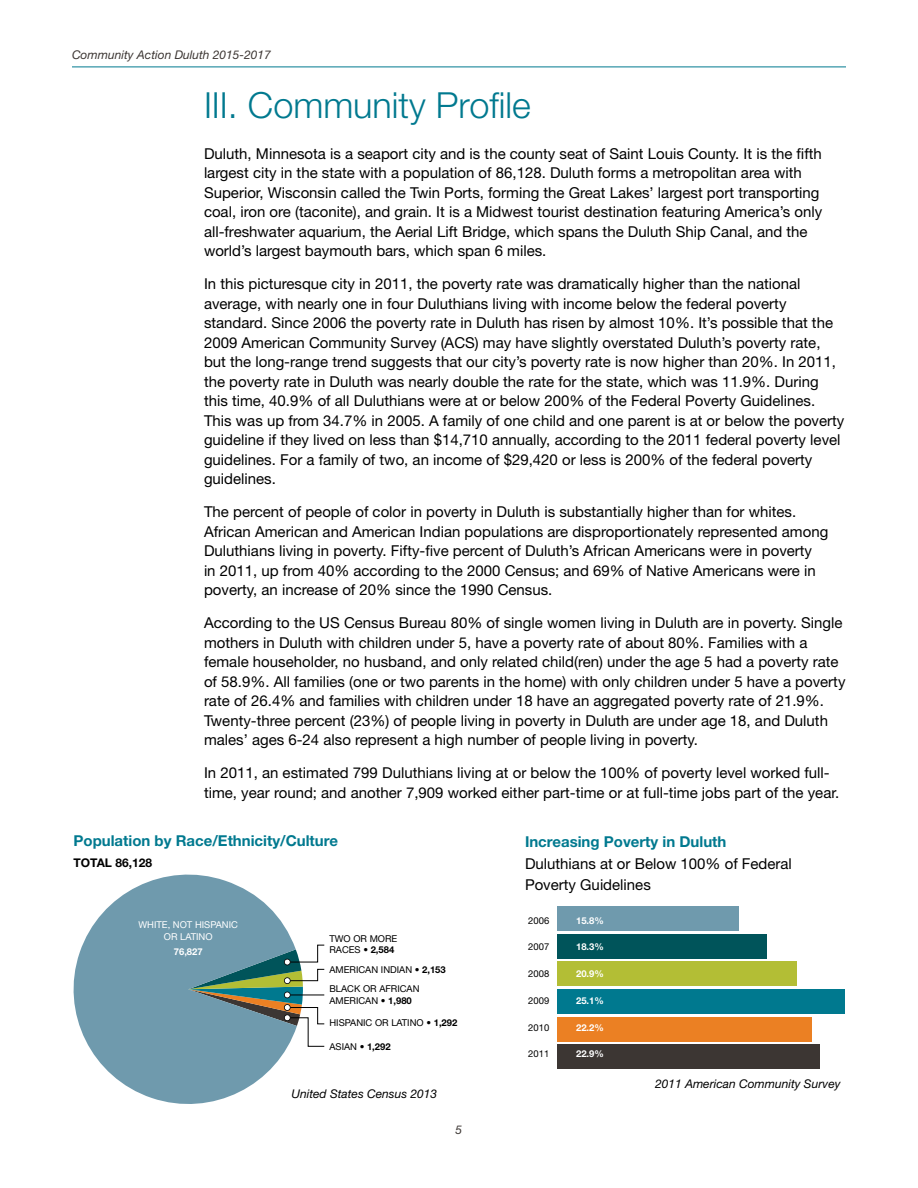
<style>
.page{position:relative;width:918px;height:1188px;background:#fff}
.page>*{position:absolute;margin:0;border:0;box-sizing:border-box;transform-origin:0 0}
.t1{font:300 36px "Helvetica Neue";color:#00798f}
.t2{font:15px/19.5px "Helvetica Neue";color:#000}
.t3{font:700 15px "Helvetica Neue";color:#00798f}
.t4{font:italic 12px "Helvetica Neue";color:#000}
.t5{font:italic 12px "Helvetica Neue";color:#3c3633}
.t6{font:700 12px "Helvetica Neue";color:#000}
.t7{font:9.45px/11.4px "Helvetica Neue";color:#000}
.t8{font:700 9.45px "Helvetica Neue";color:#fff}
.t9{font:9.45px/11.4px "Helvetica Neue";color:#fff;text-align:center}
.s1{font-weight:700}
</style>
<div class="page">
<hr style="left:72px;top:67px;width:774px;height:1px;background:#00798f">
<svg style="left:74px;top:874px;width:220px;height:230px;fill:#6f9aad"></svg>
<svg style="left:188px;top:944px;width:137px;height:103px"></svg>
<div style="left:557px;top:1044px;width:263px;height:25px;background:#3c3633"></div>
<div style="left:557px;top:1017px;width:255px;height:24px;background:#eb8023"></div>
<div style="left:557px;top:989px;width:288px;height:25px;background:#00798f"></div>
<div style="left:557px;top:961px;width:240px;height:25px;background:#b3be35"></div>
<div style="left:557px;top:934px;width:210px;height:25px;background:#00545a"></div>
<div style="left:557px;top:906px;width:181px;height:25px;background:#6f9aad"></div>
<p class="t5" style="left:72px;top:47px;width:200px">Community Action Duluth 2015-2017</p>
<h1 class="t1" style="left:204px;top:84px;width:328px">III . Community Profile</h1>
<p class="t2" style="left:204px;top:144px;width:620px">Duluth, Minnesota is a seaport city and is the county seat of Saint Louis County. It is the fifth largest city in the state with a population of 86,128. Duluth forms a metropolitan area with Superior, Wisconsin called the Twin Ports, forming the Great Lakes’ largest port transporting coal, iron ore (taconite), and grain. It is a Midwest tourist destination featuring America’s only all-freshwater aquarium, the Aerial Lift Bridge, which spans the Duluth Ship Canal, and the world’s largest baymouth bars, which span 6 miles.</p>
<p class="t2" style="left:204px;top:274px;width:642px">In this picturesque city in 2011, the poverty rate was dramatically higher than the national average, with nearly one in four Duluthians living with income below the federal poverty standard. Since 2006 the poverty rate in Duluth has risen by almost 10%. It’s possible that the 2009 American Community Survey (ACS) may have slightly overstated Duluth’s poverty rate, but the long-range trend suggests that our city’s poverty rate is now higher than 20%. In 2011, the poverty rate in Duluth was nearly double the rate for the state, which was 11.9%. During this time, 40.9% of all Duluthians were at or below 200% of the Federal Poverty Guidelines.<br>This was up from 34.7% in 2005. A family of one child and one parent is at or below the poverty guideline if they lived on less than $14,710 annually, according to the 2011 federal poverty level guidelines. For a family of two, an income of $29,420 or less is 200% of the federal poverty guidelines.</p>
<p class="t2" style="left:204px;top:502px;width:626px">The percent of people of color in poverty in Duluth is substantially higher than for whites.<br>African American and American Indian populations are disproportionately represented among Duluthians living in poverty. Fifty-five percent of Duluth’s African Americans were in poverty<br>in 2011, up from 40% according to the 2000 Census; and 69% of Native Americans were in poverty, an increase of 20% since the 1990 Census.</p>
<p class="t2" style="left:204px;top:613px;width:643px">According to the US Census Bureau 80% of single women living in Duluth are in poverty. Single mothers in Duluth with children under 5, have a poverty rate of about 80%. Families with a female householder, no husband, and only related child(ren) under the age 5 had a poverty rate of 58.9%. All families (one or two parents in the home) with only children under 5 have a poverty rate of 26.4% and families with children under 18 have an aggregated poverty rate of 21.9%.<br>Twenty-three percent (23%) of people living in poverty in Duluth are under age 18, and Duluth males’ ages 6-24 also represent a high number of people living in poverty.</p>
<p class="t2" style="left:204px;top:763px;width:637px">In 2011, an estimated 799 Duluthians living at or below the 100% of poverty level worked full&shy;time, year round; and another 7,909 worked either part-time or at full-time jobs part of the year.</p>
<p class="t3" style="left:74px;top:831px;width:266px">Population by Race/Ethnicity/Culture</p>
<p class="t6" style="left:74px;top:855px;width:80px">Total 86,128</p>
<p class="t9" style="left:139px;top:919px;width:101px">WHITE, NOT HISPANIC<br>OR LATINO</p>
<p class="t8" style="left:174px;top:946px;width:30px">76,827</p>
<p class="t7" style="left:329px;top:933px;width:69px">TWO OR MORE<br>RACES • <span class="s1">2,584</span></p>
<p class="t7" style="left:329px;top:959px;width:118px;line-height:19.5px">AMERICAN INDIAN • <span class="s1">2,153<br></span>BLACK OR AFRICAN</p>
<p class="t7" style="left:329px;top:994px;width:84px">AMERICAN • <span class="s1">1,980</span></p>
<p class="t7" style="left:329px;top:1017px;width:129px">HISPANIC OR LATINO • <span class="s1">1,292</span></p>
<p class="t7" style="left:329px;top:1041px;width:63px">ASIAN • <span class="s1">1,292</span></p>
<p class="t4" style="left:291px;top:1087px;width:147px">United States Census 2013</p>
<p class="t5" style="left:456px;top:1123px;width:8px">5</p>
<p class="t3" style="left:525px;top:832px;width:203px">Increasing Poverty in Duluth</p>
<p class="t2" style="left:525px;top:853px;width:268px;line-height:21px">Duluthians at or Below 100% of Federal<br>Poverty Guidelines</p>
<p class="t7" style="left:528px;top:914px;width:23px">2006</p>
<p class="t8" style="left:576px;top:914px;width:29px">15.8%</p>
<p class="t7" style="left:528px;top:941px;width:23px">2007</p>
<p class="t8" style="left:576px;top:941px;width:29px">18.3%</p>
<p class="t7" style="left:528px;top:968px;width:23px">2008</p>
<p class="t8" style="left:576px;top:968px;width:29px">20.9%</p>
<p class="t7" style="left:528px;top:995px;width:23px">2009</p>
<p class="t8" style="left:576px;top:995px;width:29px">25.1%</p>
<p class="t7" style="left:528px;top:1021px;width:23px">2010</p>
<p class="t8" style="left:576px;top:1021px;width:29px">22.2%</p>
<p class="t7" style="left:528px;top:1048px;width:23px">2011</p>
<p class="t8" style="left:576px;top:1048px;width:29px">22.9%</p>
<p class="t4" style="left:655px;top:1076px;width:187px">2011 American Community Survey</p>
</div>
